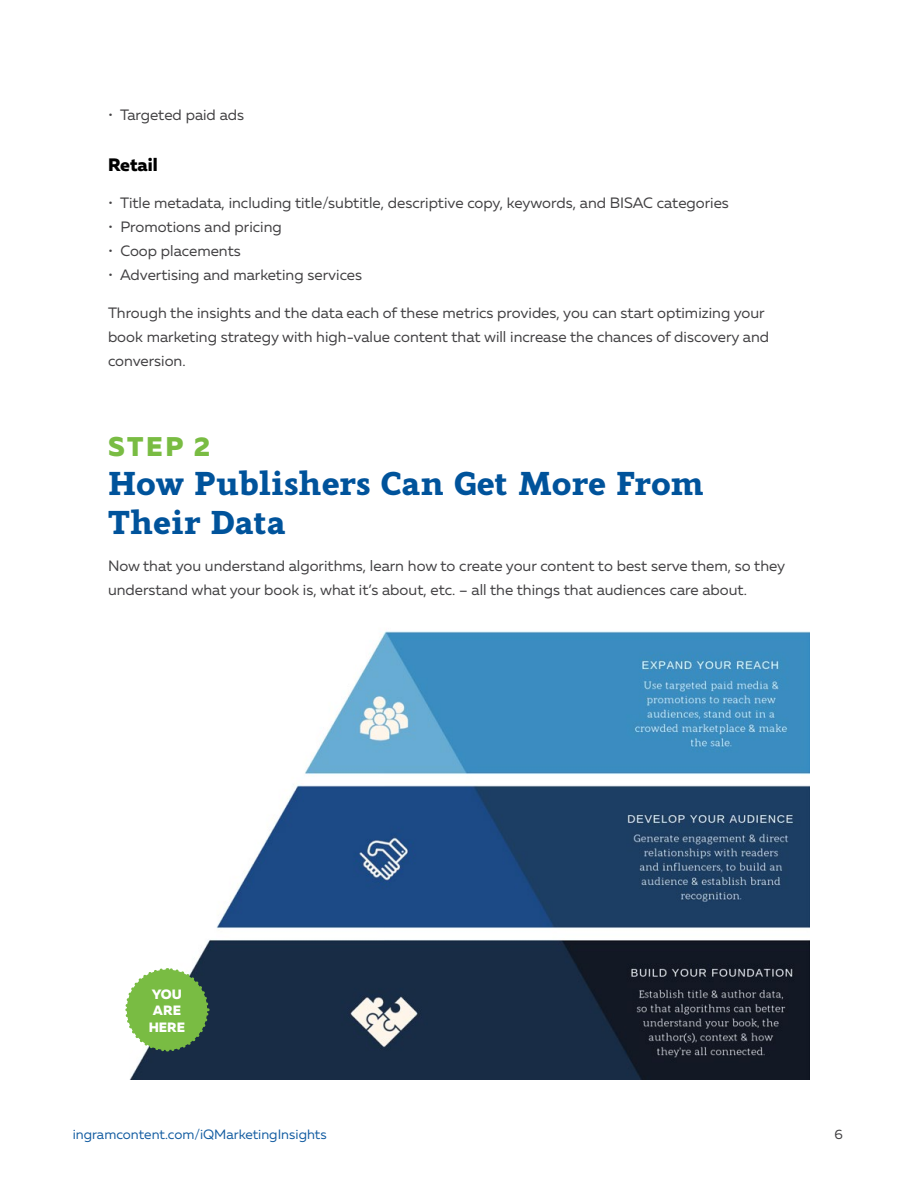
<style>
.page{position:relative;width:918px;height:1188px;background:#fff}
.page>*{position:absolute;margin:0;border:0;box-sizing:border-box;transform-origin:0 0}
.t1{font:800 33px/39px "Modum";color:#00539b}
.t2{font:800 27px "Muller";color:#79bc43}
.t3{font:800 18px "Muller";color:#000}
.t4{font:15px/24px "Muller";color:#414042}
.t5{font:13.5px "Muller";color:#145da2}
.t6{font:800 13.5px/16.5px "Muller";color:#fff;text-align:center}
.t7{font:13.5px "Muller";color:#414042}
</style>
<div class="page">
<img style="left:129px;top:631px;width:681px;height:449px">
<svg style="left:125px;top:967px;width:85px;height:86px;background:#7eb05d"></svg>
<p class="t4" style="left:108px;top:102px;width:138px">• Targeted paid ads</p>
<p class="t3" style="left:108px;top:153px;width:51px">Retail</p>
<p class="t4" style="left:108px;top:191px;width:622px">• Title metadata, including title/subtitle, descriptive copy, keywords, and BISAC categories</p>
<p class="t4" style="left:108px;top:215px;width:175px">• Promotions and pricing</p>
<p class="t4" style="left:108px;top:239px;width:134px">• Coop placements</p>
<p class="t4" style="left:108px;top:263px;width:256px">• Advertising and marketing services</p>
<p class="t4" style="left:108px;top:300px;width:663px">Through the insights and the data each of these metrics provides, you can start optimizing your book marketing strategy with high-value content that will increase the chances of discovery and conversion.</p>
<h2 class="t2" style="left:108px;top:429px;width:104px">STEP 2</h2>
<h1 class="t1" style="left:108px;top:460px;width:597px">How Publishers Can Get More From<br>Their Data</h1>
<p class="t4" style="left:108px;top:554px;width:679px">Now that you understand algorithms, learn how to create your content to best serve them, so they understand what your book is, what it’s about, etc. – all the things that audiences care about.</p>
<p class="t6" style="left:149px;top:986px;width:38px">YOU<br>ARE<br>HERE</p>
<p class="t5" style="left:73px;top:1126px;width:256px">ingramcontent.com/iQMarketingInsights</p>
<p class="t7" style="left:835px;top:1126px;width:10px">6</p>
</div>
